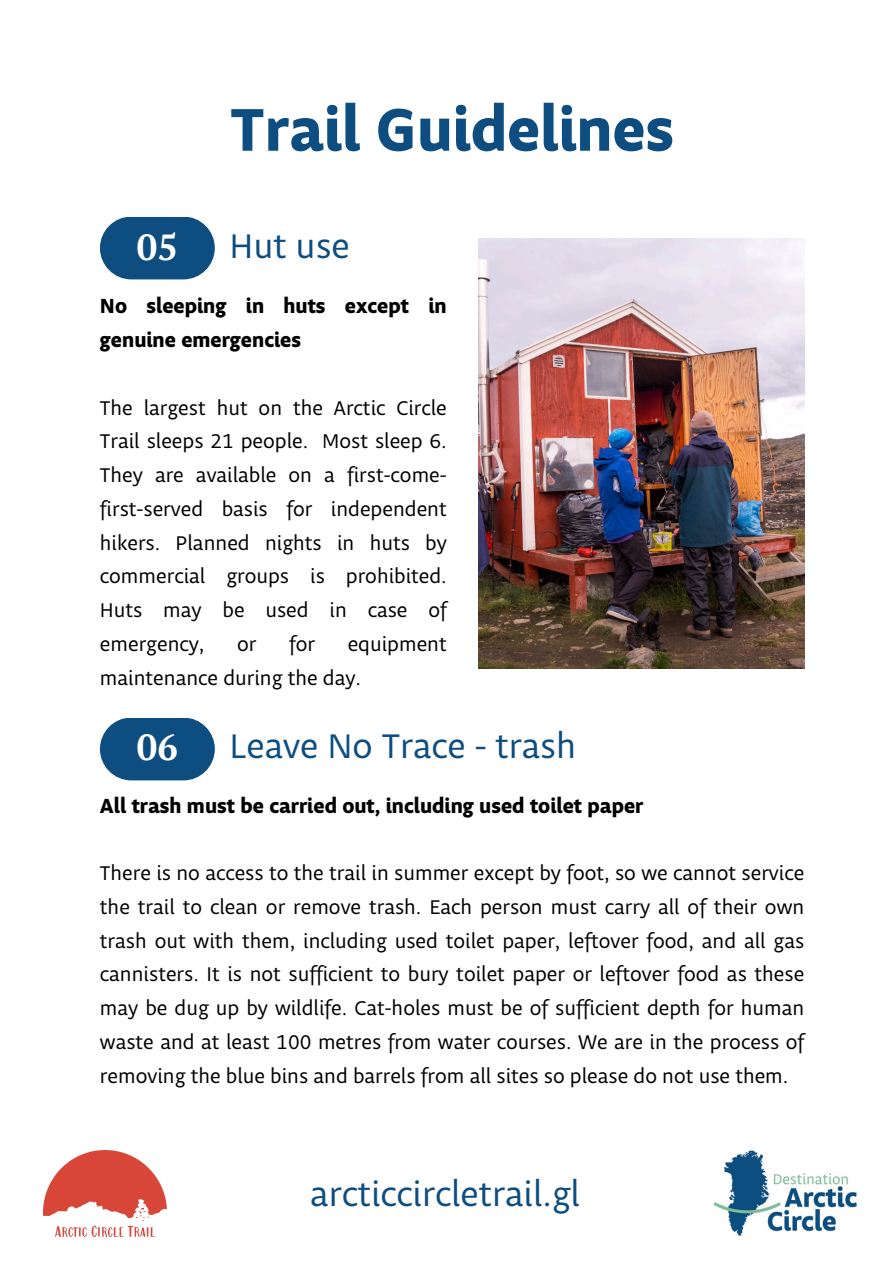
<style>
.page{position:relative;width:894px;height:1264px;background:#fff}
.page>*{position:absolute;margin:0;border:0;box-sizing:border-box;transform-origin:0 0}
.t1{font:700 61.8px "Obliqua ITC Pro";color:#0d4d80}
.t2{font:36.15px "Obliqua ITC Pro";color:#0d4d80}
.t3{font:700 36.15px "PT Serif";color:#fff}
.t4{font:21px/33.8px "Obliqua ITC Pro";color:#000;text-align:justify}
.t5{font:700 21px/33.8px "Obliqua ITC Pro";color:#000}
</style>
<div class="page">
<div style="left:100px;top:216px;width:115px;height:63px;background:#0d4d80;border-radius:31px"></div>
<div style="left:100px;top:717px;width:115px;height:63px;background:#0d4d80;border-radius:31px"></div>
<img style="left:478px;top:238px;width:326px;height:430px">
<img style="left:713px;top:1150px;width:143px;height:85px">
<img style="left:43px;top:1150px;width:123px;height:86px">
<p class="t1" style="left:230px;top:94px;width:445px">Trail Guidelines</p>
<h3 class="t3" style="left:137px;top:223px;width:42px">05</h3>
<p class="t2" style="left:229px;top:225px;width:122px">Hut use</p>
<h1 class="t5" style="left:100px;top:290px;width:348px">No sleeping in huts except in genuine emergencies</h1>
<p class="t4" style="left:100px;top:391px;width:348px">The largest hut on the Arctic Circle Trail sleeps 21 people. Most sleep 6.<br>They are available on a first-come&shy;first-served basis for independent hikers. Planned nights in huts by commercial groups is prohibited.<br>Huts may be used in case of emergency,</p>
<p class="t4" style="left:237px;top:628px;width:21px">or</p>
<p class="t4" style="left:289px;top:628px;width:27px">for</p>
<p class="t4" style="left:100px;top:628px;width:348px;text-indent:248px">equipment maintenance during the day.</p>
<p class="t3" style="left:137px;top:722px;width:42px">06</p>
<p class="t2" style="left:229px;top:724px;width:348px">Leave No Trace - trash</p>
<h2 class="t5" style="left:100px;top:789px;width:545px">All trash must be carried out, including used toilet paper</h2>
<h3 class="t4" style="left:100px;top:857px;width:705px">There is no access to the trail in summer except by foot, so we cannot service the trail to clean or remove trash. Each person must carry all of their own trash out with them, including used toilet paper, leftover food, and all gas cannisters. It is not sufficient to bury toilet paper or leftover food as these may be dug up by wildlife. Cat-holes must be of sufficient depth for human waste and at least 100 metres from water courses. We are in the process of removing the blue bins and barrels from all sites so please do not use them.</h3>
<p class="t2" style="left:310px;top:1172px;width:271px">arcticcircletrail.gl</p>
</div>
